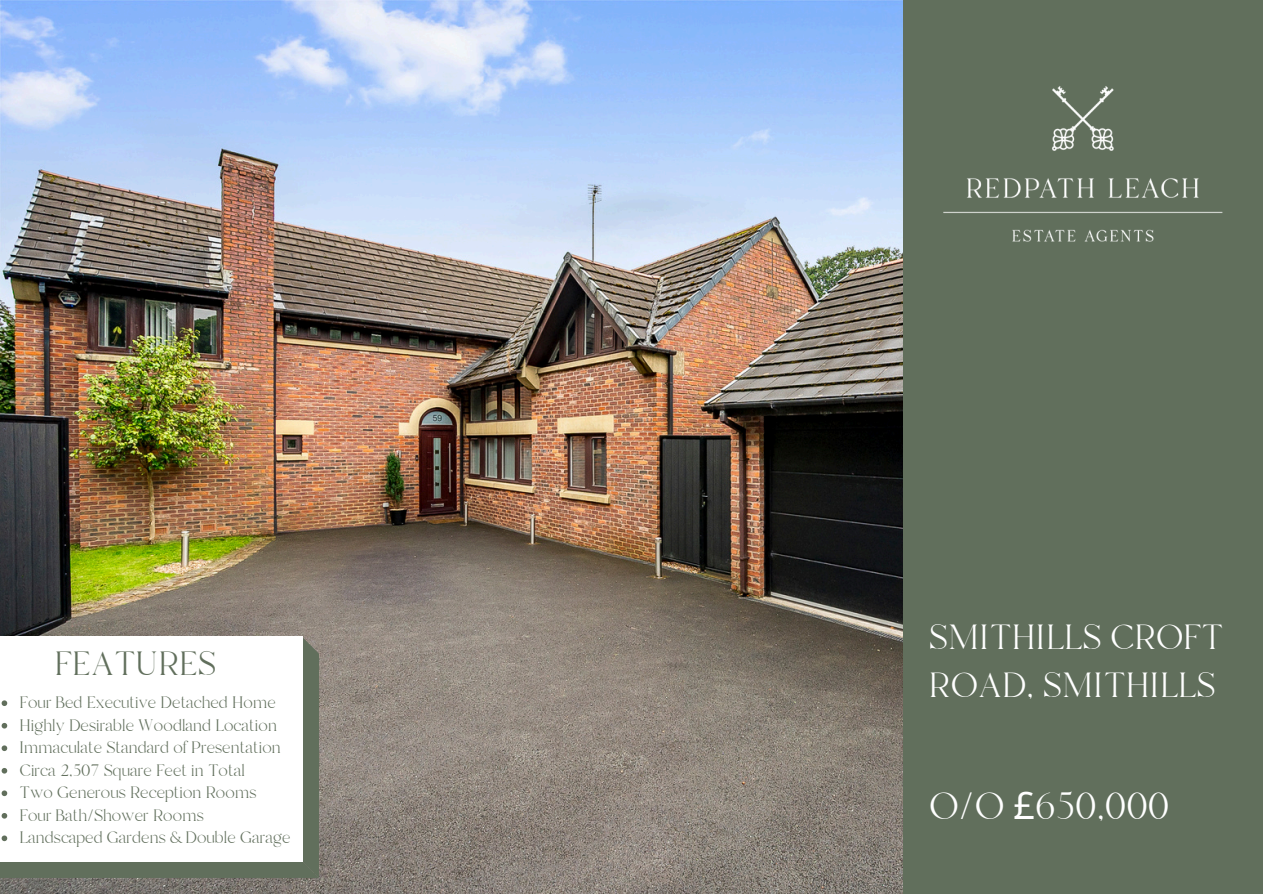
<style>
.page{position:relative;width:1263px;height:894px;background:#fff}
.page>*{position:absolute;margin:0;border:0;box-sizing:border-box;transform-origin:0 0}
.t1{font:37.8px "Branch";color:#fff}
.t2{font:34.8px/48.3px "Branch";color:#fff}
.t3{font:33.45px "Branch";color:#616f5c}
.t4{font:16.5px "Branch";color:#616f5c}
.s1{font-family:"Noto Sans"}
</style>
<div class="page">
<img style="left:0;top:0;width:903px;height:893px">
<div style="left:903px;top:0;width:360px;height:893px;background:#616f5c"></div>
<img style="left:780px;top:0;width:443px;height:360px">
<svg style="left:0;top:636px;width:319px;height:241px"></svg>
<h1 class="t3" style="left:55px;top:641px;width:163px">FEATURES</h1>
<p class="t4" style="left:20px;top:691px;width:258px">Four Bed Executive Detached Home</p>
<p class="t4" style="left:20px;top:714px;width:259px">Highly Desirable Woodland Location</p>
<p class="t4" style="left:20px;top:736px;width:263px">Immaculate Standard of Presentation</p>
<p class="t4" style="left:20px;top:759px;width:227px">Circa 2,507 Square Feet in Total</p>
<p class="t4" style="left:20px;top:781px;width:238px">Two Generous Reception Rooms</p>
<p class="t4" style="left:20px;top:804px;width:186px">Four Bath/Shower Rooms</p>
<p class="t4" style="left:20px;top:826px;width:273px">Landscaped Gardens &amp; Double Garage</p>
<h1 class="t2" style="left:929px;top:613px;width:296px">SMITHILLS CROFT<br>ROAD, SMITHILLS</h1>
<p class="t1" style="left:929px;top:781px;width:242px">O/O <span class="s1">£</span>650,000</p>
</div>
